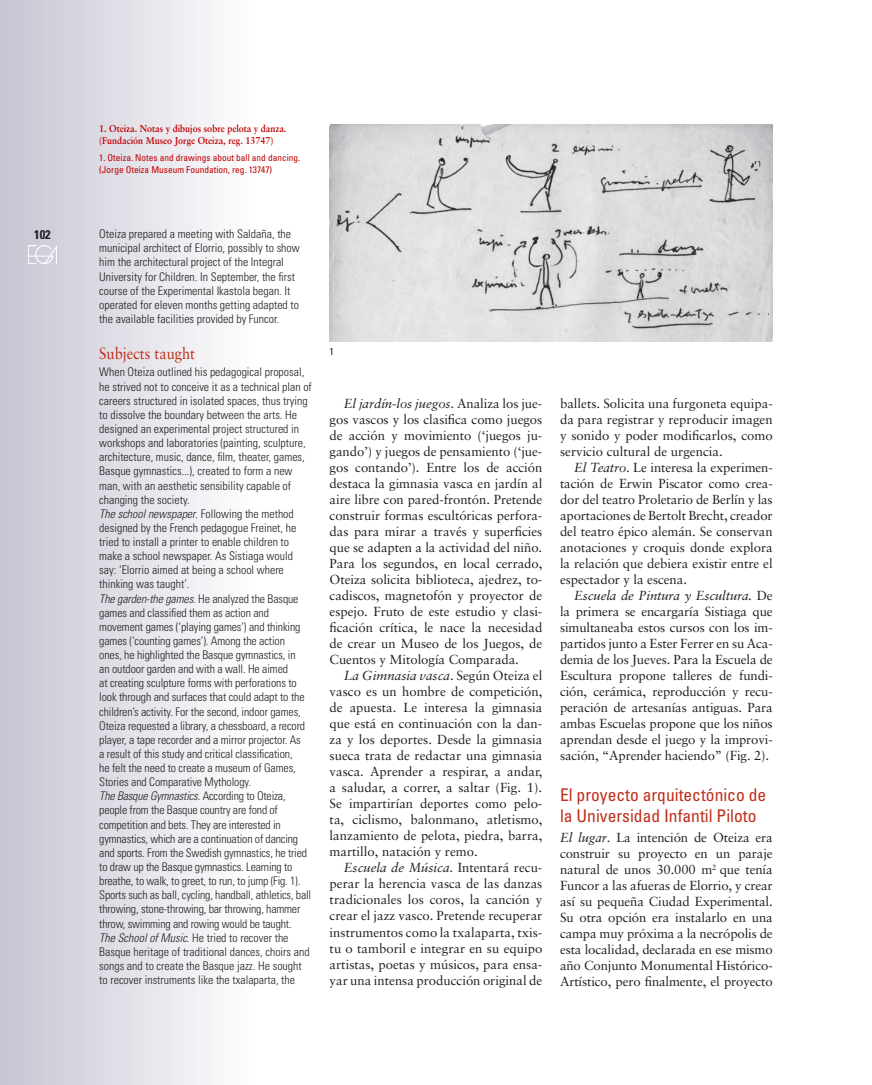
<style>
.page{position:relative;width:872px;height:1085px;background:#fff}
.page>*{position:absolute;margin:0;border:0;box-sizing:border-box;transform-origin:0 0}
.t1{font:condensed 17.5px/21.2px "Univers";color:#c02d19}
.t2{font:16.25px "Sabon";color:#c02d19;scale:.9 1}
.t3{font:13.12px/16px "Sabon";letter-spacing:-.005em;color:#231f20;text-align:justify}
.t4{font:700 condensed 12.5px "Univers";color:#231f20}
.t5{font:300 condensed 11.88px/14.1px "Univers";color:#231f20}
.t6{font:300 condensed 11.88px/14.1px "Univers";letter-spacing:-.015em;color:#222}
.t7{font:700 10px/11.9px "Sabon";color:#c00000;scale:.9 1}
.t8{font:condensed 10px "Univers";color:#231f20}
.t9{font:condensed 9.38px/11.9px "Univers";color:#c00000}
.s1{font-style:italic}
.s2{font-style:italic;color:#222}
.s3{color:#222}
.s4{color:#231f20}
</style>
<div class="page">
<div style="left:0;top:0;width:255px;height:1084px;background:linear-gradient(to right,#c5c4d2,#fffefe)"></div>
<img style="left:330px;top:124px;width:442px;height:218px">
<img style="left:29px;top:246px;width:27px;height:17px">
<p class="t4" style="left:34px;top:226px;width:18px">102</p>
<p class="t7" style="left:99px;top:122px;width:209px">1. Oteiza. Notas y dibujos sobre pelota y danza. (Fundación Museo Jorge Oteiza, reg. 13747)</p>
<p class="t9" style="left:99px;top:151px;width:203px">1. Oteiza. Notes and drawings about ball and dancing. (Jorge Oteiza Museum Foundation, reg. 13747)</p>
<p class="t5" style="left:99px;top:227px;width:202px">Oteiza prepared a meeting with Saldaña, the municipal architect of Elorrio, possibly to show him the architectural project of the Integral University for Children. In September, the first course of the Experimental Ikastola began. It operated for eleven months getting adapted to the available facilities provided by Funcor.</p>
<p class="t2" style="left:99px;top:343px;width:108px">Subjects taught</p>
<p class="t5" style="left:99px;top:365px;width:214px">When Oteiza outlined his pedagogical proposal, he strived not to conceive it as a technical plan of careers structured in isolated spaces, thus trying to dissolve the boundary between the arts. He designed an experimental project structured in workshops and laboratories (painting, sculpture, architecture, music, dance, film, theater, games, Basque gymnastics...), created to form a new man, with an aesthetic sensibility capable of changing the society.<br><span class="s1">The school newspaper</span>. Following the method designed by the French pedagogue Freinet, he tried to install a printer to enable children to make a school newspaper. As Sistiaga would say: ‘Elorrio aimed at being a school where thinking was taught’.<br><span class="s2">The garden-the games.</span> <span class="s3">He analyzed the Basque games and classified them as action and movement games (‘playing games’) and thinking games (‘counting games’). Among the action<br>ones, he highlighted the Basque gymnastics, in<br>an outdoor garden and with a wall. He aimed<br>at creating sculpture forms with perforations to look through and surfaces that could adapt to the children’s activity. For the second, indoor games, Oteiza requested a library, a chessboard, a record player, a tape recorder and a mirror projector. As<br>a result of this study and critical classification,<br>he felt the need to create a museum of Games, Stories and Comparative Mythology.<br></span><span class="s2">The Basque Gymnastics</span><span class="s3">. According to Oteiza, people from the Basque country are fond of competition and bets. They</span> are interested in gymnastics, which are a continuation of dancing</p>
<p class="t6" style="left:99px;top:845px;width:213px">and sports. From the Swedish gymnastics, he tried to draw up the Basque gymnastics. Learning to breathe, to walk, to greet, to run, to jump (Fig. 1).<br>Sports such as ball, cycling, handball, athletics, ball throwing, stone-throwing, <span class="s4">bar throwing,</span> hammer throw, swimming and rowing would be taught.<br><span class="s1">The School of Music</span>. He tried to recover the Basque heritage of traditional dances, choirs and songs and to create the Basque jazz. He sought to recover instruments like the txalaparta, the</p>
<p class="t8" style="left:330px;top:345px;width:6px">1</p>
<p class="t3" style="left:330px;top:395px;width:214px;text-indent:14px"><span class="s1">El jardín-los juegos</span>. Analiza los jue&shy;gos vascos y los clasifica como juegos de acción y movimiento (‘juegos ju&shy;gando’) y juegos de pensamiento (‘jue&shy;gos contando’). Entre los de acción destaca la gimnasia vasca en jardín al aire libre con pared-frontón. Pretende construir formas escultóricas perfora&shy;das para mirar a través y superficies que se adapten a la actividad del niño.<br>Para los segundos, en local cerrado, Oteiza solicita biblioteca, ajedrez, to&shy;cadiscos, magnetofón y proyector de espejo. Fruto de este estudio y clasi&shy;ficación crítica, le nace la necesidad de crear un Museo de los Juegos, de Cuentos y Mitología Comparada.</p>
<p class="t3" style="left:330px;top:667px;width:214px;text-indent:14px"><span class="s1">La Gimnasia vasca</span>. Según Oteiza el vasco es un hombre de competición, de apuesta. Le interesa la gimnasia que está en continuación con la dan&shy;za y los deportes. Desde la gimnasia sueca trata de redactar una gimnasia vasca. Aprender a respirar, a andar, a saludar, a correr, a saltar (Fig. 1).<br>Se impartirían deportes como pelo&shy;ta, ciclismo, balonmano, atletismo, lanzamiento de pelota, piedra, barra, martillo, natación y remo.</p>
<p class="t3" style="left:330px;top:859px;width:214px;text-indent:14px"><span class="s1">Escuela de Música</span>. Intentará recu&shy;perar la herencia vasca de las danzas tradicionales los coros, la canción y crear el jazz vasco. Pretende recuperar instrumentos como la txalaparta, txis&shy;tu o tamboril e integrar en su equipo artistas, poetas y músicos, para ensa&shy;yar una intensa producción original de</p>
<p class="t3" style="left:560px;top:395px;width:214px">ballets. Solicita una furgoneta equipa&shy;da para registrar y reproducir imagen y sonido y poder modificarlos, como servicio cultural de urgencia.</p>
<p class="t3" style="left:560px;top:459px;width:214px;text-indent:14px"><span class="s1">El Teatro</span>. Le interesa la experimen&shy;tación de Erwin Piscator como crea&shy;dor del teatro Proletario de Berlín y las aportaciones de Bertolt Brecht, creador del teatro épico alemán. Se conservan anotaciones y croquis donde explora la relación que debiera existir entre el espectador y la escena.</p>
<p class="t3" style="left:560px;top:587px;width:214px;text-indent:14px"><span class="s1">Escuela de Pintura y Escultura.</span> De la primera se encargaría Sistiaga que simultaneaba estos cursos con los im&shy;partidos junto a Ester Ferrer en su Aca&shy;demia de los Jueves. Para la Escuela de Escultura propone talleres de fundi&shy;ción, cerámica, reproducción y recu&shy;peración de artesanías antiguas. Para ambas Escuelas propone que los niños aprendan desde el juego y la improvi&shy;sación, “Aprender haciendo” (Fig. 2).</p>
<h1 class="t1" style="left:560px;top:784px;width:208px">El proyecto arquitectónico de la Universidad Infantil Piloto</h1>
<p class="t3" style="left:560px;top:829px;width:214px"><span class="s1">El lugar</span>. La intención de Oteiza era construir su proyecto en un paraje natural de unos 30.000 m<sup>2</sup> que tenía Funcor a las afueras de Elorrio, y crear así su pequeña Ciudad Experimental.<br>Su otra opción era instalarlo en una campa muy próxima a la necrópolis de esta localidad, declarada en ese mismo año Conjunto Monumental Histórico-Artístico, pero finalmente, el proyecto</p>
</div>
